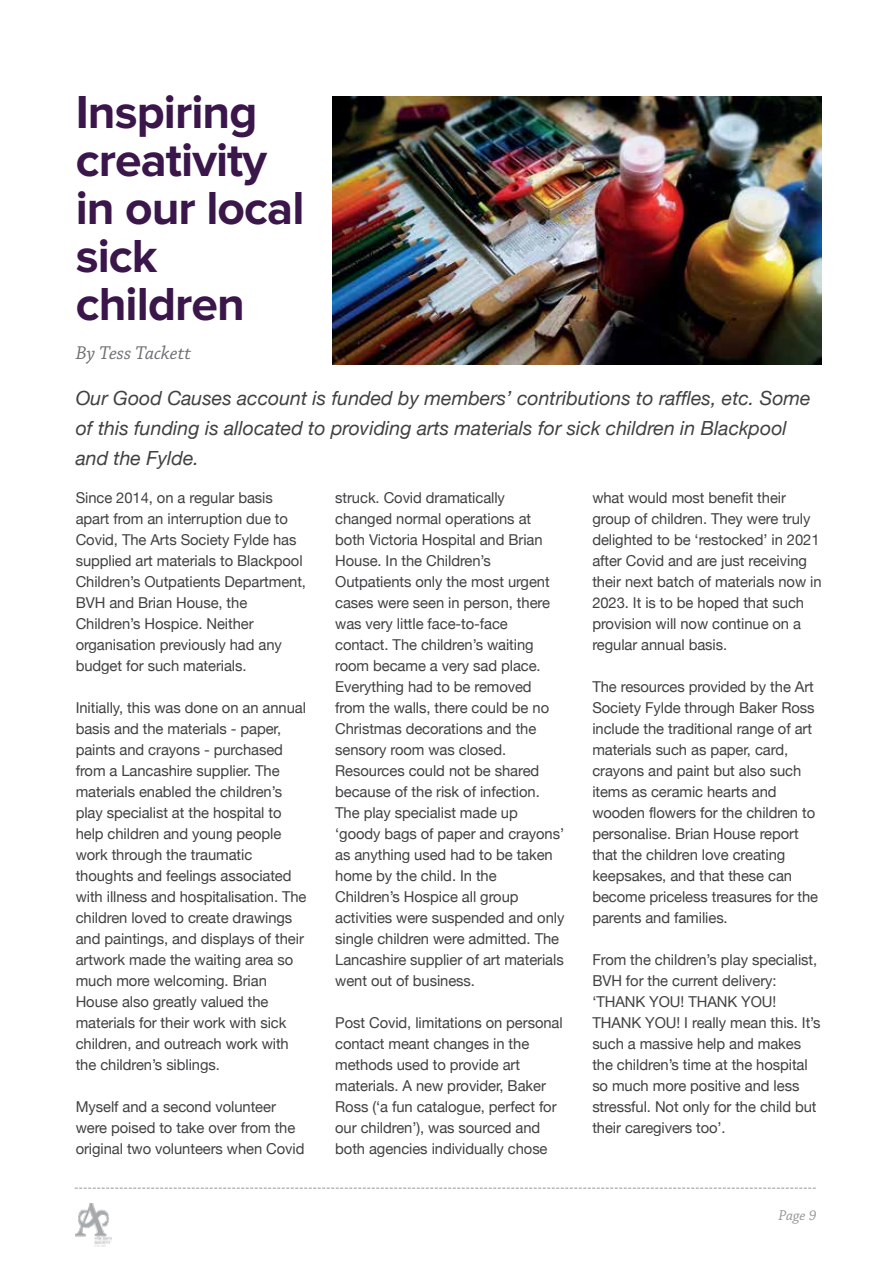
<style>
.page{position:relative;width:893px;height:1263px;background:#fff}
.page>*{position:absolute;margin:0;border:0;box-sizing:border-box;transform-origin:0 0}
.t1{font:700 48px/48px "Proxima Nova";letter-spacing:-.02em;color:#3b164a}
.t2{font:italic 19.5px/30px "Helvetica Neue";color:#414042}
.t3{font:italic 19.5px "Chaparral Pro";color:#6d6e71}
.t4{font:15px/21px "Helvetica Neue";letter-spacing:-.005em;color:#414042}
.t5{font:italic 15px "Chaparral Pro";color:#939598}
</style>
<div class="page">
<img style="left:333px;top:96px;width:489px;height:268px">
<svg style="left:75px;top:1188px;width:741px;height:1px"></svg>
<img style="left:76px;top:1203px;width:36px;height:43px">
<h1 class="t1" style="left:76px;top:89px;width:230px">Inspiring creativity in our local sick children</h1>
<h2 class="t3" style="left:76px;top:342px;width:117px">By Tess Tackett</h2>
<h2 class="t2" style="left:76px;top:384px;width:736px">Our Good Causes account is funded by members’ contributions to raffles, etc. Some of this funding is allocated to providing arts materials for sick children in Blackpool and the Fylde.</h2>
<p class="t4" style="left:76px;top:488px;width:232px">Since 2014, on a regular basis apart from an interruption due to<br>Covid, The Arts Society Fylde has supplied art materials to Blackpool<br>Children’s Outpatients Department,<br>BVH and Brian House, the<br>Children’s Hospice. Neither organisation previously had any budget for such materials.</p>
<p class="t4" style="left:76px;top:698px;width:232px">Initially, this was done on an annual basis and the materials - paper, paints and crayons - purchased from a Lancashire supplier. The materials enabled the children’s play specialist at the hospital to help children and young people work through the traumatic thoughts and feelings associated with illness and hospitalisation. The children loved to create drawings and paintings, and displays of their artwork made the waiting area so much more welcoming. Brian<br>House also greatly valued the materials for their work with sick children, and outreach work with the children’s siblings.</p>
<p class="t4" style="left:76px;top:1097px;width:230px">Myself and a second volunteer were poised to take over from the original two volunteers when Covid</p>
<p class="t4" style="left:335px;top:488px;width:231px">struck. Covid dramatically changed normal operations at both Victoria Hospital and Brian<br>House. In the Children’s<br>Outpatients only the most urgent cases were seen in person, there was very little face-to-face contact. The children’s waiting room became a very sad place.<br>Everything had to be removed from the walls, there could be no<br>Christmas decorations and the sensory room was closed.<br>Resources could not be shared because of the risk of infection.<br>The play specialist made up ‘goody bags of paper and crayons’ as anything used had to be taken home by the child. In the<br>Children’s Hospice all group activities were suspended and only single children were admitted. The<br>Lancashire supplier of art materials went out of business.</p>
<p class="t4" style="left:335px;top:1013px;width:229px">Post Covid, limitations on personal contact meant changes in the methods used to provide art materials. A new provider, Baker<br>Ross (‘a fun catalogue, perfect for our children’), was sourced and both agencies individually chose</p>
<p class="t4" style="left:592px;top:488px;width:231px">what would most benefit their group of children. They were truly delighted to be ‘restocked’ in 2021 after Covid and are just receiving their next batch of materials now in<br>2023. It is to be hoped that such provision will now continue on a regular annual basis.</p>
<p class="t4" style="left:592px;top:677px;width:227px">The resources provided by the Art<br>Society Fylde through Baker Ross include the traditional range of art materials such as paper, card, crayons and paint but also such items as ceramic hearts and wooden flowers for the children to personalise. Brian House report that the children love creating keepsakes, and that these can become priceless treasures for the parents and families.</p>
<p class="t4" style="left:592px;top:950px;width:230px">From the children’s play specialist,<br>BVH for the current delivery: ‘THANK YOU! THANK YOU!<br>THANK YOU! I really mean this. It’s such a massive help and makes the children’s time at the hospital so much more positive and less stressful. Not only for the child but their caregivers too’.</p>
<p class="t5" style="left:778px;top:1207px;width:39px">Page 9</p>
</div>
